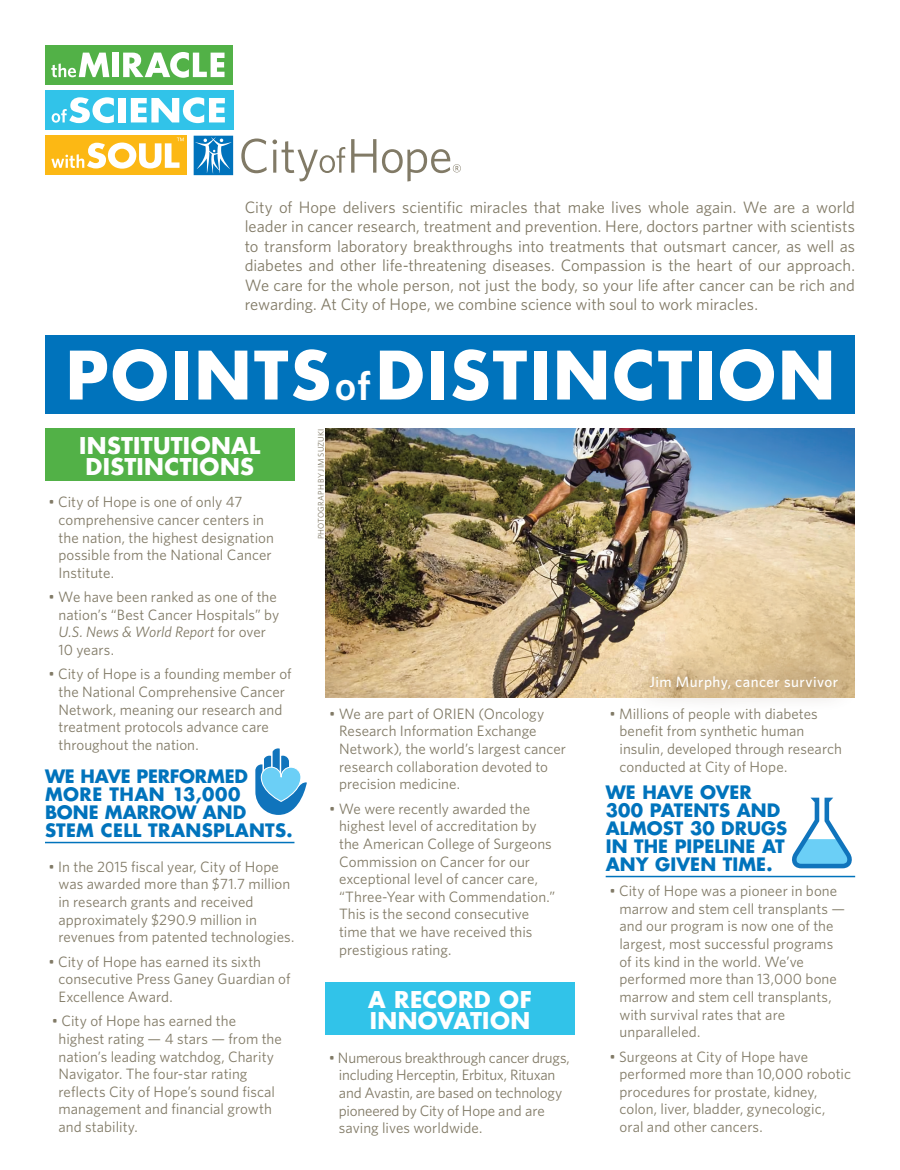
<style>
.page{position:relative;width:900px;height:1170px;background:#fff}
.page>*{position:absolute;margin:0;border:0;box-sizing:border-box;transform-origin:0 0}
.t1{font:700 64.8px "Futura CE";letter-spacing:.035em;color:#fff}
.t2{font:700 22.5px "Futura CE";letter-spacing:.015em;color:#fff}
.t3{font:700 18px/18px "Futura CE";letter-spacing:.005em;color:#0073bc}
.t4{font:16.5px/19.5px "Whitney";color:#817a66;text-align:justify}
.t5{font:15px/17.7px "Whitney";letter-spacing:.005em;color:#817a66}
.t6{font:15px/17.5px "Whitney";letter-spacing:-.015em;color:#817a66}
.t7{font:500 15px "Whitney";letter-spacing:.03em;color:#fff}
.t8{font:8.25px "Whitney";letter-spacing:.015em;color:#817a66}
.s1{font-family:"Whitney";font-weight:600;font-size:40.95px}
.s2{font-style:italic}
</style>
<div class="page">
<svg style="left:241px;top:139px;width:135px;height:42px"></svg>
<svg style="left:382px;top:149px;width:79px;height:33px"></svg>
<div style="left:45px;top:136px;width:141px;height:39px;background:#fcb814"></div>
<svg style="left:194px;top:136px;width:39px;height:39px;background:#348fc9"></svg>
<div style="left:45px;top:90px;width:188px;height:40px;background:#31c3e9"></div>
<svg style="left:52px;top:97px;width:62px;height:26px"></svg>
<div style="left:119px;top:98px;width:7px;height:24px;background:#fff"></div>
<svg style="left:131px;top:97px;width:94px;height:26px"></svg>
<div style="left:45px;top:45px;width:188px;height:39px;background:#52b147"></div>
<svg style="left:51px;top:53px;width:58px;height:24px"></svg>
<div style="left:113px;top:53px;width:6px;height:24px;background:#fff"></div>
<svg style="left:123px;top:52px;width:102px;height:26px"></svg>
<svg style="left:51px;top:138px;width:133px;height:31px"></svg>
<img style="left:326px;top:429px;width:529px;height:269px">
<div style="left:45px;top:335px;width:810px;height:79px;background:#0073bc"></div>
<div style="left:626px;top:653px;width:235px;height:62px;background:#5c3e2d;opacity:.3"></div>
<div style="left:45px;top:429px;width:249px;height:52px;background:#52b147"></div>
<div style="left:325px;top:982px;width:250px;height:53px;background:#31c3e9"></div>
<hr style="left:45px;top:842px;width:249px;height:1px;background:#0073bc">
<svg style="left:255px;top:748px;width:52px;height:67px"></svg>
<hr style="left:606px;top:876px;width:249px;height:1px;background:#0073bc">
<svg style="left:792px;top:798px;width:60px;height:70px"></svg>
<p class="t4" style="left:245px;top:197px;width:612px">City of Hope delivers scientific miracles that make lives whole again. We are a world leader in cancer research, treatment and prevention. Here, doctors partner with scientists to transform laboratory breakthroughs into treatments that outsmart cancer, as well as diabetes and other life-threatening diseases. Compassion is the heart of our approach.<br>We care for the whole person, not just the body, so your life after cancer can be rich and rewarding. At City of Hope, we combine science with soul to work miracles.</p>
<p class="t1" style="left:66px;top:327px;width:771px">POINTS<span class="s1">of</span>DISTINCTION</p>
<p class="t2" style="left:79px;top:429px;width:183px">INSTITUTIONAL</p>
<p class="t2" style="left:85px;top:450px;width:170px">DISTINCTIONS</p>
<p class="t5" style="left:58px;top:493px;width:217px;text-indent:-10px">• City of Hope is one of only 47 comprehensive cancer centers in the nation, the highest designation possible from the National Cancer<br>Institute.</p>
<p class="t5" style="left:58px;top:588px;width:222px;text-indent:-10px">• We have been ranked as one of the nation’s “Best Cancer Hospitals” by<br><span class="s2">U.S. News &amp; World Report</span> for over<br>10 years.</p>
<p class="t5" style="left:58px;top:665px;width:235px;text-indent:-10px">• City of Hope is a founding member of the National Comprehensive Cancer<br>Network, meaning our research and treatment protocols advance care throughout the nation.</p>
<p class="t3" style="left:45px;top:766px;width:205px">WE HAVE PERFORMED<br>MORE THAN 13,000</p>
<p class="t3" style="left:45px;top:802px;width:249px">BONE MARROW AND<br>STEM CELL TRANSPLANTS.</p>
<p class="t5" style="left:58px;top:857px;width:237px;text-indent:-10px">• In the 2015 fiscal year, City of Hope was awarded more than $71.7 million in research grants and received approximately $290.9 million in revenues from patented technologies.</p>
<p class="t5" style="left:58px;top:952px;width:234px;text-indent:-10px">• City of Hope has earned its sixth consecutive Press Ganey Guardian of<br>Excellence Award.</p>
<p class="t5" style="left:58px;top:1012px;width:225px;text-indent:-7px">• City of Hope has earned the highest rating — 4 stars — from the nation’s leading watchdog, Charity<br>Navigator. The four-star rating reflects City of Hope’s sound fiscal management and financial growth and stability.</p>
<p class="t8" style="left:316px;top:539px;width:112px;rotate:-90deg">PHOTOGRAPH BY JIM SUZUKI</p>
<p class="t5" style="left:339px;top:704px;width:229px;text-indent:-10px">• We are part of ORIEN (Oncology<br>Research Information Exchange<br>Network), the world’s largest cancer research collaboration devoted to precision medicine.</p>
<p class="t5" style="left:339px;top:799px;width:218px;text-indent:-10px">• We were recently awarded the highest level of accreditation by the American College of Surgeons<br>Commission on Cancer for our exceptional level of cancer care, “Three-Year with Commendation.”<br>This is the second consecutive time that we have received this prestigious rating.</p>
<p class="t2" style="left:368px;top:982px;width:165px">A RECORD OF</p>
<p class="t2" style="left:370px;top:1003px;width:162px">INNOVATION</p>
<p class="t6" style="left:339px;top:1048px;width:232px;text-indent:-10px">• Numerous breakthrough cancer drugs, including Herceptin, Erbitux, Rituxan and Avastin, are based on technology pioneered by City of Hope and are saving lives worldwide.</p>
<p class="t7" style="left:649px;top:673px;width:190px">Jim Murphy, cancer survivor</p>
<p class="t5" style="left:620px;top:704px;width:224px;text-indent:-10px">• Millions of people with diabetes benefit from synthetic human insulin, developed through research conducted at City of Hope.</p>
<p class="t3" style="left:606px;top:782px;width:148px">WE HAVE OVER</p>
<p class="t3" style="left:606px;top:800px;width:176px">300 PATENTS AND</p>
<p class="t3" style="left:606px;top:818px;width:183px">ALMOST 30 DRUGS</p>
<p class="t3" style="left:606px;top:836px;width:181px">IN THE PIPELINE AT</p>
<p class="t3" style="left:606px;top:854px;width:168px">ANY GIVEN TIME.</p>
<p class="t5" style="left:620px;top:882px;width:227px;text-indent:-10px">• City of Hope was a pioneer in bone marrow and stem cell transplants — and our program is now one of the largest, most successful programs of its kind in the world. We’ve performed more than 13,000 bone marrow and stem cell transplants, with survival rates that are unparalleled.</p>
<p class="t5" style="left:620px;top:1047px;width:233px;text-indent:-10px">• Surgeons at City of Hope have performed more than 10,000 robotic procedures for prostate, kidney, colon, liver, bladder, gynecologic, oral and other cancers.</p>
</div>
